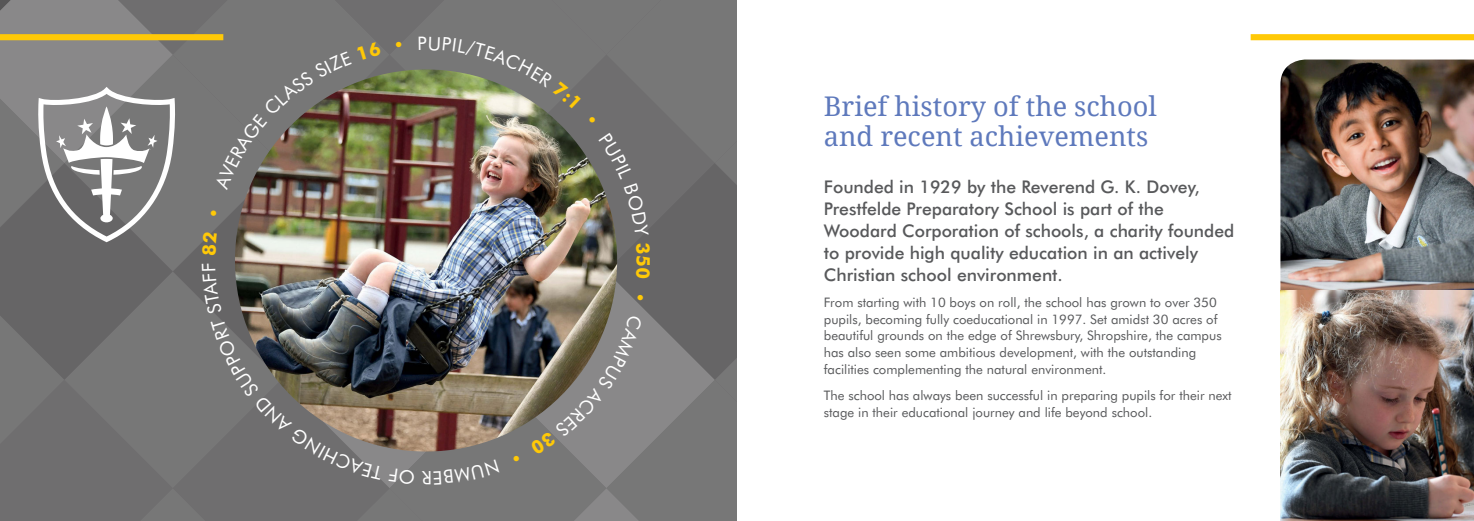
<style>
.page{position:relative;width:1474px;height:521px;background:#fff}
.page>*{position:absolute;margin:0;border:0;box-sizing:border-box;transform-origin:0 0}
.t1{font:27.12px/30.6px "Noto Serif";color:#5e79bc}
.t2{font:700 18.55px "Futura BT";color:#ffc907}
.t3{font:18.55px "Futura BT";color:#fff}
.t4{font:500 17.5px/21.9px "Futura BT";color:#58595b}
.t5{font:13.12px/16.6px "Futura BT";color:#58595b}
</style>
<div class="page">
<div style="left:1250px;top:34px;width:223px;height:6px;background:#ffc907"></div>
<img style="left:1280px;top:60px;width:193px;height:461px">
<img style="left:0;top:0;width:737px;height:521px">
<h2 class="t3" style="left:432px;top:489px;width:11px;rotate:180deg">R</h2>
<h2 class="t2" style="left:654px;top:255px;width:13px;rotate:90deg">5</h2>
<h1 class="t1" style="left:823px;top:90px;width:334px">Brief history of the school and recent achievements</h1>
<h3 class="t4" style="left:823px;top:176px;width:412px">Founded in 1929 by the Reverend G. K. Dovey, Prestfelde Preparatory School is part of the Woodard Corporation of schools, a charity founded to provide high quality education in an actively Christian school environment.</h3>
<p class="t5" style="left:823px;top:294px;width:399px">From starting with 10 boys on roll, the school has grown to over 350 pupils, becoming fully coeducational in 1997. Set amidst 30 acres of beautiful grounds on the edge of Shrewsbury, Shropshire, the campus has also seen some ambitious development, with the outstanding facilities complementing the natural environment.</p>
<p class="t5" style="left:823px;top:387px;width:409px">The school has always been successful in preparing pupils for their next stage in their educational journey and life beyond school.</p>
</div>
